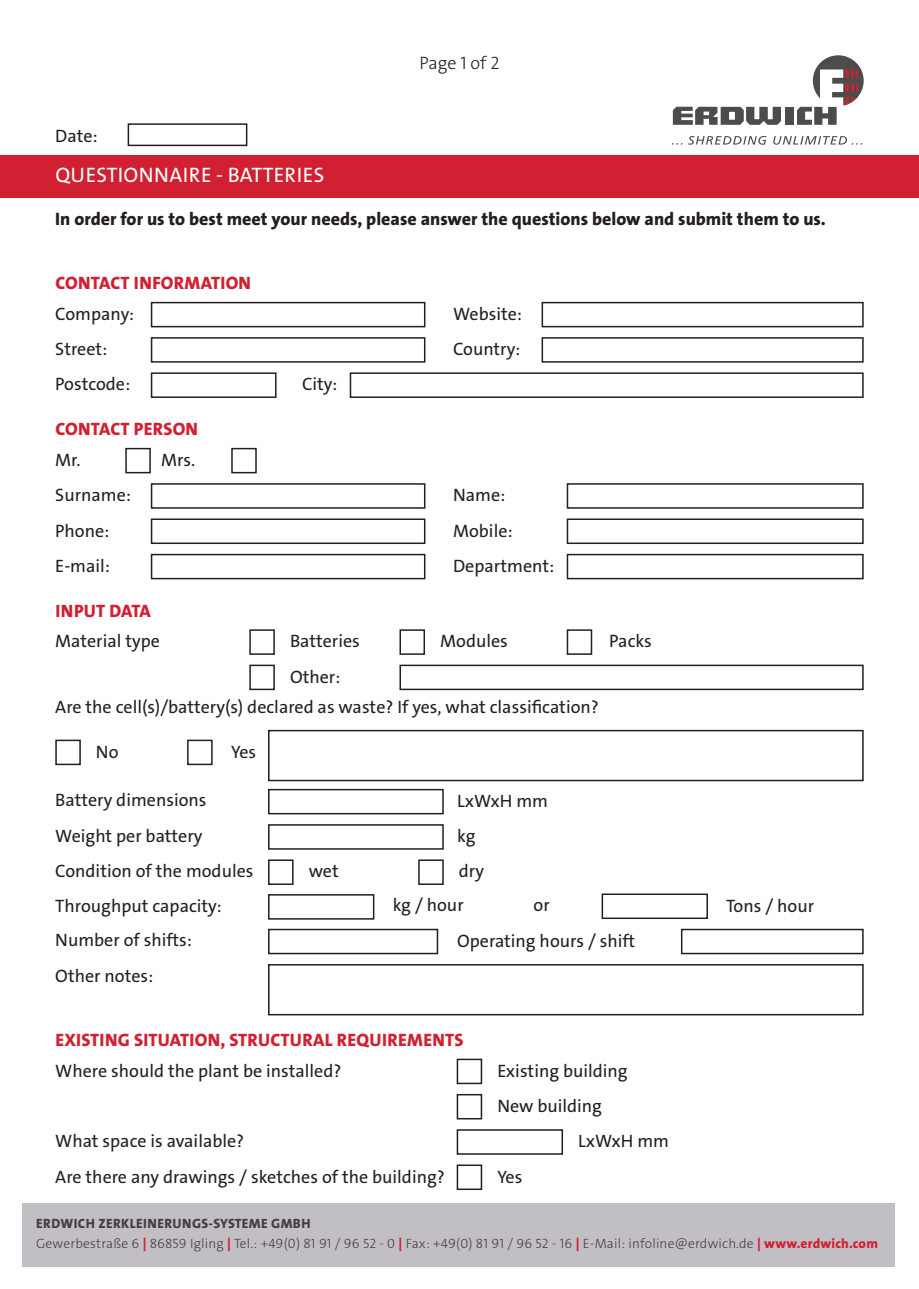
<style>
.page{position:relative;width:919px;height:1289px;background:#fff}
.page>*{position:absolute;margin:0;border:0;box-sizing:border-box;transform-origin:0 0}
.t1{font:21px "The Sans LP5 Plain";letter-spacing:.015em;color:#fff}
.t2{font:18px/35.2px "The Sans LP5 Plain";color:#241f1f}
.t3{font:18px "The Sans LP8 Ex Bld";letter-spacing:.015em;color:#d12031}
.t4{font:18px "The Sans LP8 Ex Bld";color:#241f1f}
.t5{font:18px "The Sans LP3 Lig";color:#241f1f}
.t6{font:13.5px "The Sans LP3 Lig";letter-spacing:.015em;color:#444041}
.t7{font:13.5px "The Sans LP8 Ex Bld";letter-spacing:.03em;color:#444041}
.s1{font-family:"The Sans LP8 Ex Bld";color:#d12031}
</style>
<div class="page">
<div style="left:0;top:155px;width:918px;height:42px;background:#d12031"></div>
<div style="left:812px;top:55px;width:51px;height:51px;background:#4e4b4c;border-radius:50%"></div>
<svg style="left:672px;top:107px;width:109px;height:18px"></svg>
<div style="left:784px;top:107px;width:9px;height:18px;background:#4e4b4c"></div>
<svg style="left:797px;top:69px;width:60px;height:56px"></svg>
<svg style="left:672px;top:136px;width:190px;height:9px"></svg>
<div style="left:22px;top:1202px;width:872px;height:64px;background:#c2bfc4"></div>
<div style="left:128px;top:123px;width:119px;height:23px;border:2px solid #241f1f"></div>
<div style="left:151px;top:302px;width:274px;height:25px;border:2px solid #241f1f"></div>
<div style="left:151px;top:337px;width:274px;height:25px;border:2px solid #241f1f"></div>
<div style="left:151px;top:372px;width:125px;height:26px;border:2px solid #241f1f"></div>
<div style="left:350px;top:372px;width:513px;height:26px;border:2px solid #241f1f"></div>
<div style="left:541px;top:302px;width:322px;height:25px;border:2px solid #241f1f"></div>
<div style="left:541px;top:337px;width:322px;height:25px;border:2px solid #241f1f"></div>
<div style="left:125px;top:448px;width:26px;height:25px;border:2px solid #241f1f"></div>
<div style="left:231px;top:448px;width:26px;height:25px;border:2px solid #241f1f"></div>
<div style="left:151px;top:483px;width:274px;height:25px;border:2px solid #241f1f"></div>
<div style="left:566px;top:483px;width:297px;height:25px;border:2px solid #241f1f"></div>
<div style="left:151px;top:518px;width:274px;height:26px;border:2px solid #241f1f"></div>
<div style="left:151px;top:554px;width:274px;height:25px;border:2px solid #241f1f"></div>
<div style="left:566px;top:518px;width:297px;height:26px;border:2px solid #241f1f"></div>
<div style="left:566px;top:554px;width:297px;height:25px;border:2px solid #241f1f"></div>
<div style="left:268px;top:788px;width:175px;height:26px;border:2px solid #241f1f"></div>
<div style="left:268px;top:824px;width:175px;height:25px;border:2px solid #241f1f"></div>
<div style="left:268px;top:894px;width:106px;height:25px;border:2px solid #241f1f"></div>
<div style="left:268px;top:928px;width:170px;height:26px;border:2px solid #241f1f"></div>
<div style="left:681px;top:928px;width:182px;height:26px;border:2px solid #241f1f"></div>
<div style="left:456px;top:1129px;width:107px;height:25px;border:2px solid #241f1f"></div>
<div style="left:456px;top:1058px;width:26px;height:26px;border:2px solid #241f1f"></div>
<div style="left:456px;top:1093px;width:26px;height:26px;border:2px solid #241f1f"></div>
<div style="left:456px;top:1164px;width:26px;height:25px;border:2px solid #241f1f"></div>
<div style="left:249px;top:629px;width:26px;height:26px;border:2px solid #241f1f"></div>
<div style="left:399px;top:629px;width:26px;height:26px;border:2px solid #241f1f"></div>
<div style="left:566px;top:629px;width:26px;height:26px;border:2px solid #241f1f"></div>
<div style="left:249px;top:664px;width:26px;height:26px;border:2px solid #241f1f"></div>
<div style="left:399px;top:664px;width:464px;height:26px;border:2px solid #241f1f"></div>
<div style="left:55px;top:739px;width:26px;height:26px;border:2px solid #241f1f"></div>
<div style="left:268px;top:730px;width:595px;height:51px;border:2px solid #241f1f"></div>
<div style="left:187px;top:739px;width:26px;height:26px;border:2px solid #241f1f"></div>
<div style="left:268px;top:859px;width:25px;height:26px;border:2px solid #241f1f"></div>
<div style="left:418px;top:859px;width:25px;height:26px;border:2px solid #241f1f"></div>
<div style="left:268px;top:964px;width:595px;height:51px;border:2px solid #241f1f"></div>
<div style="left:601px;top:893px;width:107px;height:26px;border:2px solid #241f1f"></div>
<p class="t2" style="left:55px;top:119px;width:44px">Date:</p>
<p class="t1" style="left:55px;top:161px;width:270px">QUESTIONNAIRE - BATTERIES</p>
<p class="t5" style="left:419px;top:51px;width:81px">Page 1 of 2</p>
<p class="t4" style="left:55px;top:208px;width:772px">In order for us to best meet your needs, please answer the questions below and submit them to us.</p>
<p class="t3" style="left:55px;top:271px;width:197px">CONTACT INFORMATION</p>
<p class="t2" style="left:55px;top:296px;width:80px">Company:<br>Street:<br>Postcode:</p>
<p class="t2" style="left:302px;top:367px;width:37px">City:</p>
<p class="t2" style="left:453px;top:296px;width:70px">Website:</p>
<p class="t2" style="left:453px;top:331px;width:69px">Country:</p>
<p class="t3" style="left:55px;top:417px;width:144px">CONTACT PERSON</p>
<p class="t2" style="left:55px;top:442px;width:27px">Mr.</p>
<p class="t2" style="left:161px;top:442px;width:35px">Mrs.</p>
<p class="t2" style="left:55px;top:477px;width:77px">Surname:</p>
<p class="t2" style="left:453px;top:477px;width:54px">Name:</p>
<p class="t2" style="left:55px;top:513px;width:56px">Phone:<br>E-mail:</p>
<p class="t2" style="left:453px;top:513px;width:103px">Mobile:<br>Department:</p>
<p class="t3" style="left:55px;top:599px;width:97px">INPUT DATA</p>
<p class="t2" style="left:55px;top:623px;width:106px">Material type</p>
<p class="t2" style="left:290px;top:623px;width:71px">Batteries</p>
<p class="t2" style="left:440px;top:623px;width:69px">Modules</p>
<p class="t2" style="left:609px;top:623px;width:44px">Packs</p>
<p class="t2" style="left:290px;top:659px;width:52px">Other:</p>
<p class="t2" style="left:55px;top:689px;width:545px">Are the cell(s)/battery(s) declared as waste? If yes, what classification?</p>
<p class="t2" style="left:96px;top:734px;width:24px">No</p>
<p class="t2" style="left:231px;top:734px;width:27px">Yes</p>
<p class="t2" style="left:55px;top:783px;width:153px">Battery dimensions<br>Weight per battery</p>
<p class="t2" style="left:457px;top:783px;width:92px">LxWxH mm kg</p>
<p class="t2" style="left:55px;top:853px;width:200px">Condition of the modules</p>
<p class="t2" style="left:308px;top:853px;width:32px">wet</p>
<p class="t2" style="left:459px;top:853px;width:27px">dry</p>
<p class="t2" style="left:55px;top:888px;width:168px">Throughput capacity:</p>
<p class="t2" style="left:392px;top:887px;width:72px">kg / hour</p>
<p class="t2" style="left:55px;top:922px;width:138px">Number of shifts:</p>
<p class="t2" style="left:457px;top:923px;width:179px">Operating hours / shift</p>
<p class="t2" style="left:533px;top:887px;width:18px">or</p>
<p class="t2" style="left:726px;top:887px;width:89px">Tons / hour</p>
<p class="t2" style="left:55px;top:958px;width:99px">Other notes:</p>
<p class="t3" style="left:55px;top:1028px;width:409px">EXISTING SITUATION, STRUCTURAL REQUIREMENTS</p>
<p class="t2" style="left:55px;top:1053px;width:288px">Where should the plant be installed?</p>
<p class="t2" style="left:497px;top:1053px;width:132px">Existing building<br>New building</p>
<p class="t2" style="left:55px;top:1123px;width:190px">What space is available?</p>
<p class="t2" style="left:578px;top:1123px;width:92px">LxWxH mm</p>
<p class="t2" style="left:55px;top:1158px;width:391px">Are there any drawings / sketches of the building?</p>
<p class="t2" style="left:497px;top:1158px;width:27px">Yes</p>
<p class="t7" style="left:36px;top:1214px;width:276px">ERDWICH ZERKLEINERUNGS-SYSTEME GMBH</p>
<p class="t6" style="left:36px;top:1234px;width:843px">Gewerbestraße 6 <span class="s1">|</span> 86859 Igling <span class="s1">|</span> Tel.: +49(0) 81 91 / 96 52 - 0 <span class="s1">|</span> Fax: +49(0) 81 91 / 96 52 - 16 <span class="s1">|</span> E-Mail: infoline@erdwich.de <span class="s1">| www.erdwich.com</span></p>
</div>
